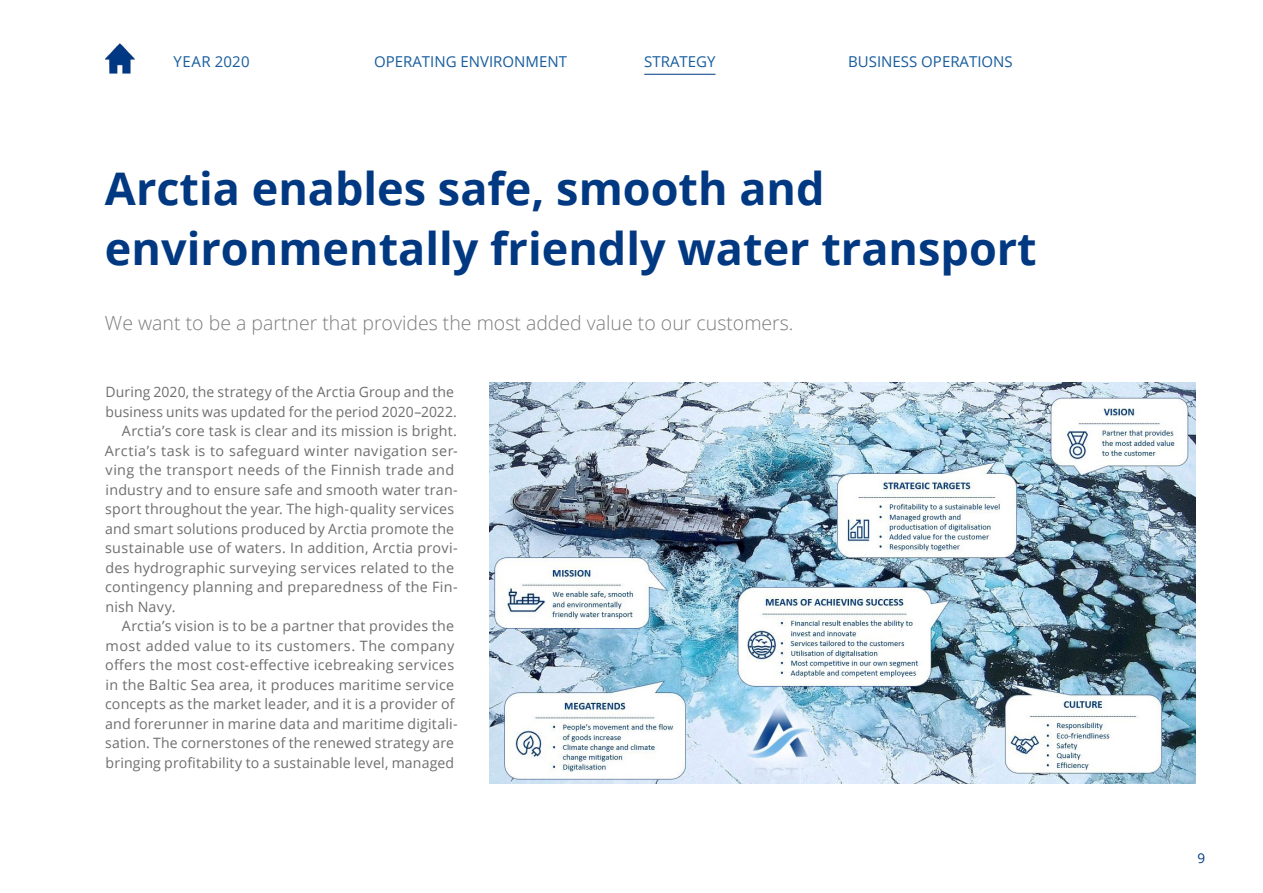
<style>
.page{position:relative;width:1263px;height:893px;background:#fff}
.page>*{position:absolute;margin:0;border:0;box-sizing:border-box;transform-origin:0 0}
.Kappaletyyli_1{font:700 45px/60px "Open Sans";color:#003881}
.ingressi{font:300 19.5px "Open Sans";color:#7c7c7c}
.Navit{font:15px "Open Sans";color:#175d9e}
.Navit-2{font:15px "Open Sans";letter-spacing:.02em;color:#175d9e}
.base_indent{font:14.25px/19.5px "Open Sans";letter-spacing:.015em;color:#6e6e6e}
.t1{font:13.5px "Open Sans";color:#003882}
</style>
<div class="page">
<img style="left:106px;top:43px;width:29px;height:31px">
<hr style="left:644px;top:74px;width:71px;height:1px;background:#003881">
<img style="left:490px;top:383px;width:706px;height:400px">
<h3 class="Navit-2" style="left:173px;top:51px;width:78px">YEAR 2020</h3>
<p class="Navit" style="left:374px;top:51px;width:194px">OPERATING ENVIRONMENT</p>
<p class="Navit" style="left:644px;top:51px;width:73px">STRATEGY</p>
<p class="Navit" style="left:848px;top:51px;width:166px">BUSINESS OPERATIONS</p>
<p class="Kappaletyyli_1" style="left:105px;top:157px;width:933px">Arctia enables safe, smooth and environmentally friendly water transport</p>
<p class="ingressi" style="left:105px;top:310px;width:690px">We want to be a partner that provides the most added value to our customers.</p>
<p class="base_indent" style="left:105px;top:382px;width:353px">During 2020, the strategy of the Arctia Group and the business units was updated for the period 2020–2022.</p>
<p class="base_indent" style="left:105px;top:421px;width:354px;text-indent:17px">Arctia’s core task is clear and its mission is bright.<br>Arctia’s task is to safeguard winter navigation ser&shy;ving the transport needs of the Finnish trade and industry and to ensure safe and smooth water tran&shy;sport throughout the year. The high-quality services and smart solutions produced by Arctia promote the sustainable use of waters. In addition, Arctia provi&shy;des hydrographic surveying services related to the contingency planning and preparedness of the Fin&shy;nish Navy.</p>
<p class="base_indent" style="left:105px;top:616px;width:354px;text-indent:17px">Arctia’s vision is to be a partner that provides the most added value to its customers. The company offers the most cost-effective icebreaking services in the Baltic Sea area, it produces maritime service concepts as the market leader, and it is a provider of and forerunner in marine data and maritime digitali&shy;sation. The cornerstones of the renewed strategy are bringing profitability to a sustainable level, managed</p>
<p class="t1" style="left:1197px;top:849px;width:9px">9</p>
</div>
